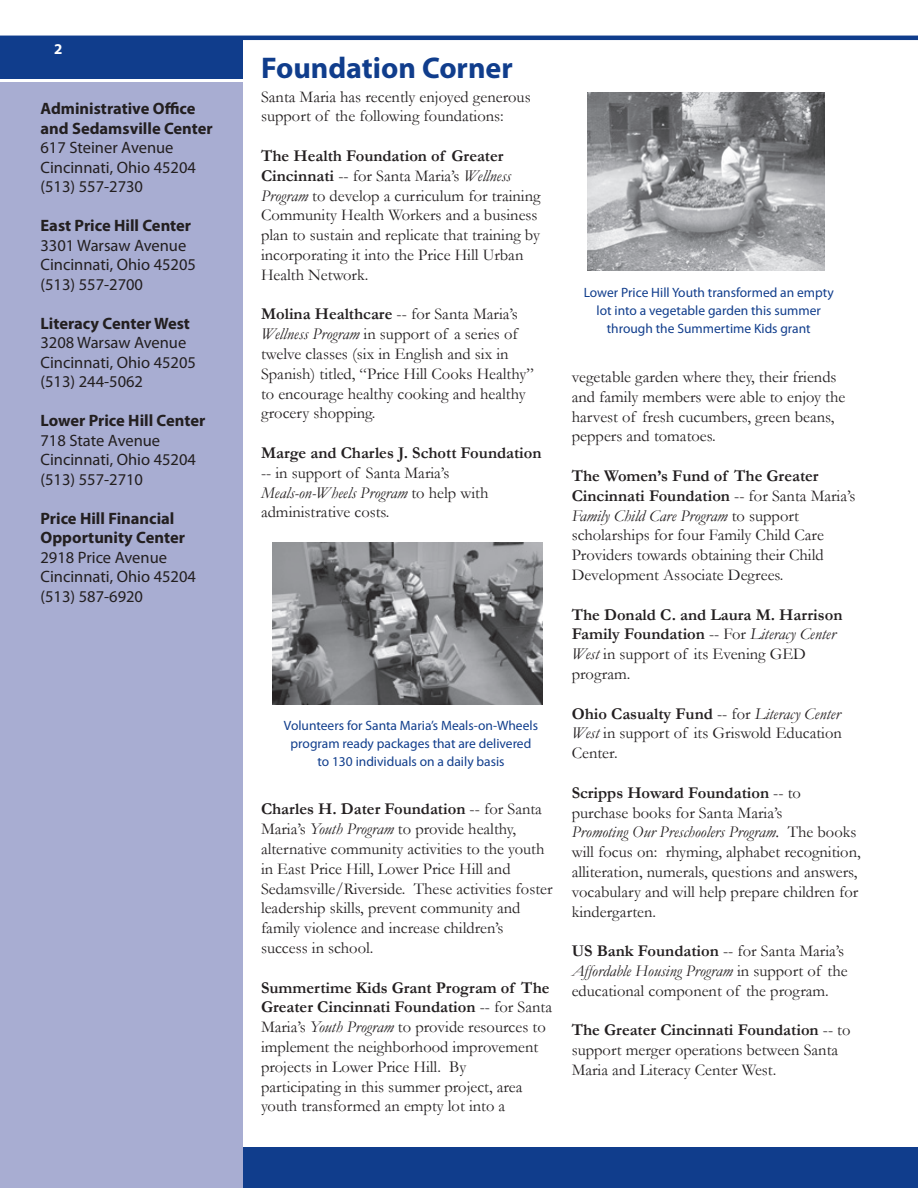
<style>
.page{position:relative;width:918px;height:1188px;background:#fff}
.page>*{position:absolute;margin:0;border:0;box-sizing:border-box;transform-origin:0 0}
.t1{font:700 30px "Myriad Pro";color:#103d8c}
.t2{font:16.5px/19.8px "Garamond";color:#231f20}
.t3{font:16.5px/19.5px "Myriad Pro";color:#231f20}
.t4{font:700 16.5px/19.8px "Garamond";color:#231f20}
.t5{font:700 16.5px/19.5px "Myriad Pro";color:#231f20}
.t6{font:700 15px "Myriad Pro";color:#fff}
.t7{font:13.5px/18px "Myriad Pro";color:#103d8c;text-align:center}
.s1{font-weight:700}
.s2{font-style:italic}
.s3{font-weight:400}
.s4{font-weight:400;font-style:italic}
</style>
<div class="page">
<div style="left:208px;top:1148px;width:710px;height:40px;background:#103d8c"></div>
<div style="left:0;top:82px;width:243px;height:1106px;background:#a8add2"></div>
<div style="left:0;top:38px;width:243px;height:40px;background:#103d8c"></div>
<hr style="left:0;top:36px;width:918px;height:4px;background:#103d8c">
<hr style="left:917px;top:0;width:1px;height:73px;background:#103d8c">
<img style="left:587px;top:92px;width:238px;height:179px">
<img style="left:272px;top:542px;width:270px;height:162px">
<p class="t6" style="left:54px;top:39px;width:10px">2</p>
<p class="t5" style="left:40px;top:98px;width:174px">Administrative Office and Sedamsville Center</p>
<p class="t3" style="left:40px;top:138px;width:157px">617 Steiner Avenue<br>Cincinnati, Ohio 45204 (513) 557-2730</p>
<p class="t5" style="left:40px;top:215px;width:152px">East Price Hill Center</p>
<p class="t3" style="left:40px;top:235px;width:157px">3301 Warsaw Avenue<br>Cincinnati, Ohio 45205 (513) 557-2700</p>
<p class="t5" style="left:40px;top:313px;width:151px">Literacy Center West</p>
<p class="t3" style="left:40px;top:333px;width:157px">3208 Warsaw Avenue<br>Cincinnati, Ohio 45205 (513) 244-5062</p>
<p class="t5" style="left:40px;top:410px;width:166px">Lower Price Hill Center</p>
<p class="t3" style="left:40px;top:430px;width:157px">718 State Avenue<br>Cincinnati, Ohio 45204 (513) 557-2710</p>
<p class="t5" style="left:40px;top:508px;width:146px">Price Hill Financial<br>Opportunity Center</p>
<p class="t3" style="left:40px;top:547px;width:157px">2918 Price Avenue<br>Cincinnati, Ohio 45204 (513) 587-6920</p>
<h1 class="t1" style="left:261px;top:48px;width:253px">Foundation Corner</h1>
<p class="t2" style="left:261px;top:86px;width:271px">Santa Maria has recently enjoyed generous support of the following foundations:</p>
<p class="t2" style="left:261px;top:146px;width:281px"><span class="s1">The Health Foundation of Greater Cincinnati</span> -- for Santa Maria’s <span class="s2">Wellness Program</span> to develop a curriculum for training Community Health Workers and a business plan to sustain and replicate that training by incorporating it into the Price Hill Urban Health Network.</p>
<p class="t2" style="left:261px;top:304px;width:274px"><span class="s1">Molina Healthcare</span> -- for Santa Maria’s <span class="s2">Wellness Program</span> in support of a series of twelve classes (six in English and six in Spanish) titled, “Price Hill Cooks Healthy” to encourage healthy cooking and healthy grocery shopping.</p>
<p class="t4" style="left:261px;top:443px;width:282px">Marge and Charles J. Schott Foundation</p>
<p class="t2" style="left:261px;top:462px;width:229px">-- in support of Santa Maria’s<br><span class="s2">Meals-on-Wheels Program</span> to help with administrative costs.</p>
<p class="t7" style="left:284px;top:716px;width:256px">Volunteers for Santa Maria’s Meals-on-Wheels program ready packages that are delivered to 130 individuals on a daily basis</p>
<p class="t2" style="left:261px;top:799px;width:293px"><span class="s1">Charles H. Dater Foundation</span> -- for Santa Maria’s <span class="s2">Youth Program</span> to provide healthy, alternative community activities to the youth in East Price Hill, Lower Price Hill and Sedamsville/Riverside. These activities foster leadership skills, prevent community and family violence and increase children’s success in school.</p>
<p class="t2" style="left:261px;top:977px;width:293px"><span class="s1">Summertime Kids Grant Program of The Greater Cincinnati Foundation</span> -- for Santa Maria’s <span class="s2">Youth Program</span> to provide resources to implement the neighborhood improvement projects in Lower Price Hill. By<br>participating in this summer project, area youth transformed an empty lot into a</p>
<p class="t7" style="left:584px;top:283px;width:252px">Lower Price Hill Youth transformed an empty lot into a vegetable garden this summer through the Summertime Kids grant</p>
<p class="t2" style="left:572px;top:366px;width:275px">vegetable garden where they, their friends and family members were able to enjoy the harvest of fresh cucumbers, green beans, peppers and tomatoes.</p>
<p class="t2" style="left:572px;top:465px;width:285px"><span class="s1">The Women’s Fund of The Greater Cincinnati Foundation</span> -- for Santa Maria’s <span class="s2">Family Child Care Program</span> to support scholarships for four Family Child Care Providers towards obtaining their Child Development Associate Degrees.</p>
<p class="t4" style="left:572px;top:605px;width:272px">The Donald C. and Laura M. Harrison<br>Family Foundation <span class="s3">-- For</span> <span class="s4">Literacy Center<br>West</span> <span class="s3">in support of its Evening GED program.</span></p>
<p class="t2" style="left:572px;top:703px;width:272px;text-align:justify"><span class="s1">Ohio Casualty Fund</span> -- for <span class="s2">Literacy Center West</span> in support of its Griswold Education Center.</p>
<p class="t2" style="left:572px;top:782px;width:291px"><span class="s1">Scripps Howard Foundation</span> -- to purchase books for Santa Maria’s<br><span class="s2">Promoting Our Preschoolers Program.</span> The books will focus on: rhyming, alphabet recognition, alliteration, numerals, questions and answers, vocabulary and will help prepare children for kindergarten.</p>
<p class="t2" style="left:572px;top:941px;width:277px"><span class="s1">US Bank Foundation</span> -- for Santa Maria’s<br><span class="s2">Affordable Housing Program</span> in support of the educational component of the program.</p>
<p class="t2" style="left:572px;top:1020px;width:280px"><span class="s1">The Greater Cincinnati Foundation</span> -- to support merger operations between Santa<br>Maria and Literacy Center West.</p>
</div>
